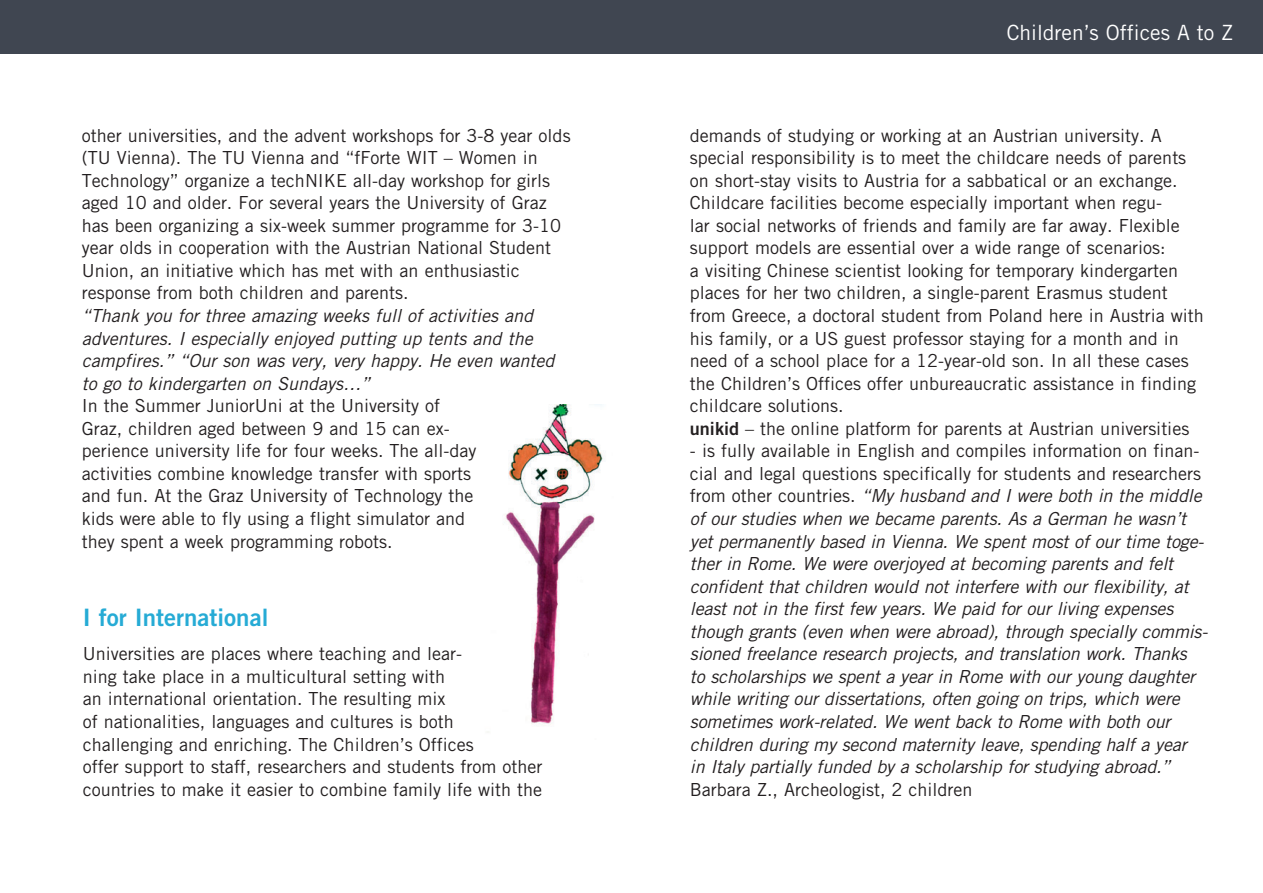
<style>
.page{position:relative;width:1263px;height:893px;background:#fff}
.page>*{position:absolute;margin:0;border:0;box-sizing:border-box;transform-origin:0 0}
.t1{font:24px "Trade Gothic Bold Two";color:#26abd5}
.t2{font:21px "Trade Gothic";color:#fff}
.t3{font:18px/22.5px "Trade Gothic";color:#231f20}
.t4{font:italic 18px/22.5px "Trade Gothic";letter-spacing:-.01em;color:#231f20}
.s1{font-family:"Trade Gothic Bold Two"}
.s2{font-style:normal}
</style>
<div class="page">
<div style="left:0;top:0;width:1263px;height:53px;background:#404651"></div>
<img style="left:505px;top:405px;width:98px;height:321px">
<p class="t3" style="left:82px;top:124px;width:490px">other universities, and the advent workshops for 3-8 year olds (TU Vienna). The TU Vienna and “fForte WIT – Women in Technology” organize a techNIKE all-day workshop for girls aged 10 and older. For several years the University of Graz has been organizing a six-week summer programme for 3-10 year olds in cooperation with the Austrian National Student Union, an initiative which has met with an enthusiastic response from both children and parents.</p>
<p class="t4" style="left:82px;top:304px;width:474px">“Thank you for three amazing weeks full of activities and adventures. I especially enjoyed putting up tents and the campfires.” “Our son was very, very happy. He even wanted to go to kindergarten on Sundays…”</p>
<p class="t3" style="left:82px;top:394px;width:396px">In the Summer JuniorUni at the University of Graz, children aged between 9 and 15 can ex&shy;perience university life for four weeks. The all-day activities combine knowledge transfer with sports and fun. At the Graz University of Technology the kids were able to fly using a flight simulator and they spent a week programming robots.</p>
<h1 class="t1" style="left:83px;top:603px;width:187px">I for International</h1>
<p class="t3" style="left:83px;top:642px;width:461px">Universities are places where teaching and lear-<br>ning take place in a multicultural setting with<br>an international orientation. The resulting mix<br>of nationalities, languages and cultures is both challenging and enriching. The Children’s Offices<br>offer support to staff, researchers and students from other countries to make it easier to combine family life with the</p>
<p class="t2" style="left:1007px;top:19px;width:228px">Children’s Offices A to Z</p>
<p class="t3" style="left:690px;top:124px;width:515px">demands of studying or working at an Austrian university. A special responsibility is to meet the childcare needs of parents on short-stay visits to Austria for a sabbatical or an exchange.<br>Childcare facilities become especially important when regu-<br>lar social networks of friends and family are far away. Flexible support models are essential over a wide range of scenarios:<br>a visiting Chinese scientist looking for temporary kindergarten places for her two children, a single-parent Erasmus student from Greece, a doctoral student from Poland here in Austria with his family, or a US guest professor staying for a month and in need of a school place for a 12-year-old son. In all these cases the Children’s Offices offer unbureaucratic assistance in finding childcare solutions.<br><span class="s1">unikid</span> – the online platform for parents at Austrian universities</p>
<p class="t4" style="left:690px;top:439px;width:519px"><span class="s2">- is fully available in English and compiles information on finan&shy;cial and legal questions specifically for students and researchers from other countries.</span> “My husband and I were both in the middle of our studies when we became parents. As a German he wasn’t yet permanently based in Vienna. We spent most of our time toge&shy;ther in Rome. We were overjoyed at becoming parents and felt confident that children would not interfere with our flexibility, at least not in the first few years. We paid for our living expenses though grants (even when were abroad), through specially commis&shy;sioned freelance research projects, and translation work. Thanks<br>to scholarships we spent a year in Rome with our young daughter while writing our dissertations, often going on trips, which were sometimes work-related. We went back to Rome with both our children during my second maternity leave, spending half a year<br>in Italy partially funded by a scholarship for studying abroad.”</p>
<p class="t3" style="left:690px;top:778px;width:284px">Barbara Z., Archeologist, 2 children</p>
</div>
